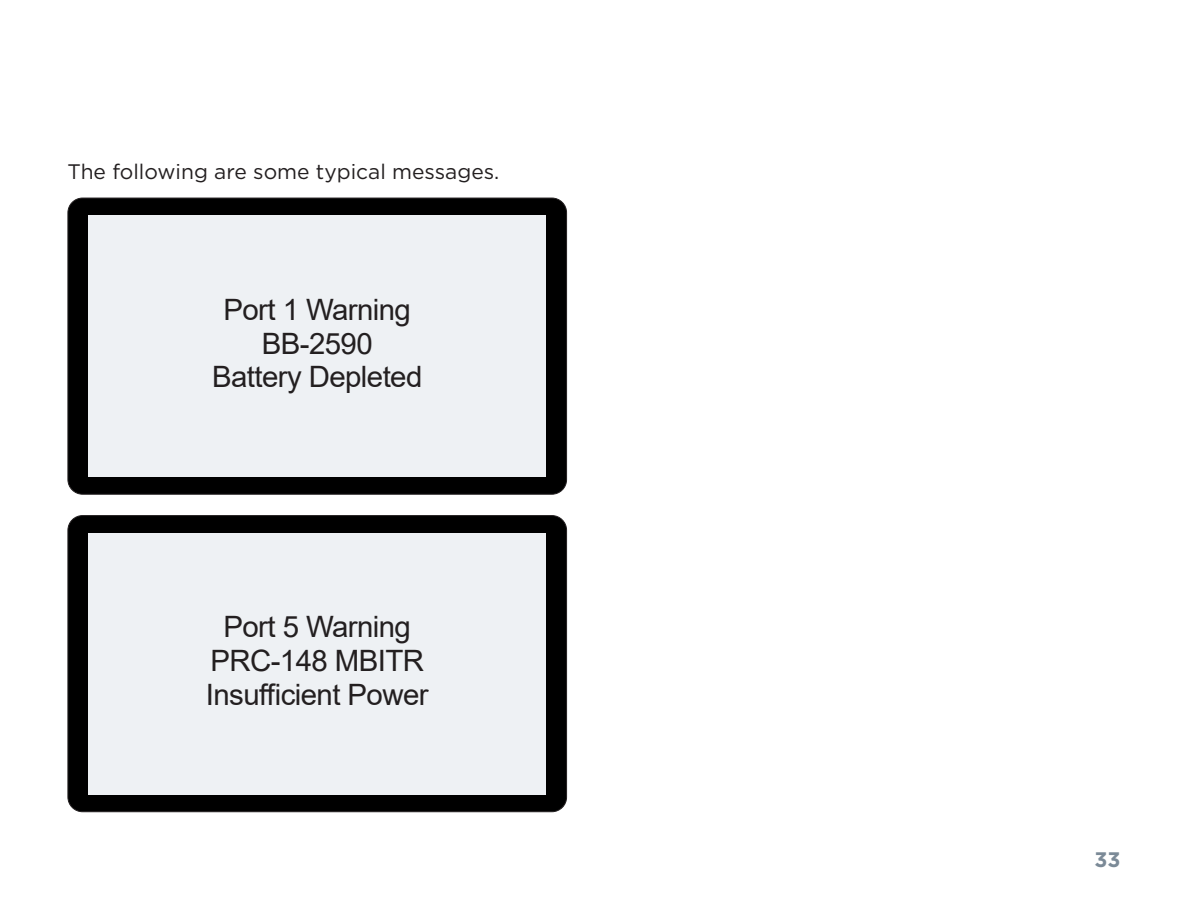
<style>
.page{position:relative;width:1188px;height:918px;background:#fff}
.page>*{position:absolute;margin:0;border:0;box-sizing:border-box;transform-origin:0 0}
.t1{font:29.4px/33.9px "Arial";letter-spacing:-.02em;color:#231f20;text-align:center}
.t2{font:21px "Gotham";color:#231f20}
.t3{font:700 21px "Gotham";color:#7b8a97}
</style>
<div class="page">
<div style="left:68px;top:198px;width:499px;height:296px;background:#000;border-radius:15px"></div>
<div style="left:88px;top:216px;width:458px;height:261px;background:#eef1f4"></div>
<div style="left:68px;top:198px;width:499px;height:297px;border:1px solid #231f20;border-radius:15px"></div>
<div style="left:68px;top:516px;width:499px;height:296px;background:#000;border-radius:15px"></div>
<div style="left:88px;top:533px;width:458px;height:261px;background:#eef1f4"></div>
<div style="left:68px;top:515px;width:499px;height:297px;border:1px solid #231f20;border-radius:15px"></div>
<p class="t2" style="left:68px;top:158px;width:433px">The following are some typical messages.</p>
<p class="t1" style="left:212px;top:292px;width:212px">Port 1 Warning<br>BB-2590<br>Battery Depleted</p>
<p class="t1" style="left:206px;top:610px;width:224px">Port 5 Warning<br>PRC-148 MBITR<br>Insufficient Power</p>
<p class="t3" style="left:1094px;top:846px;width:28px">33</p>
</div>
